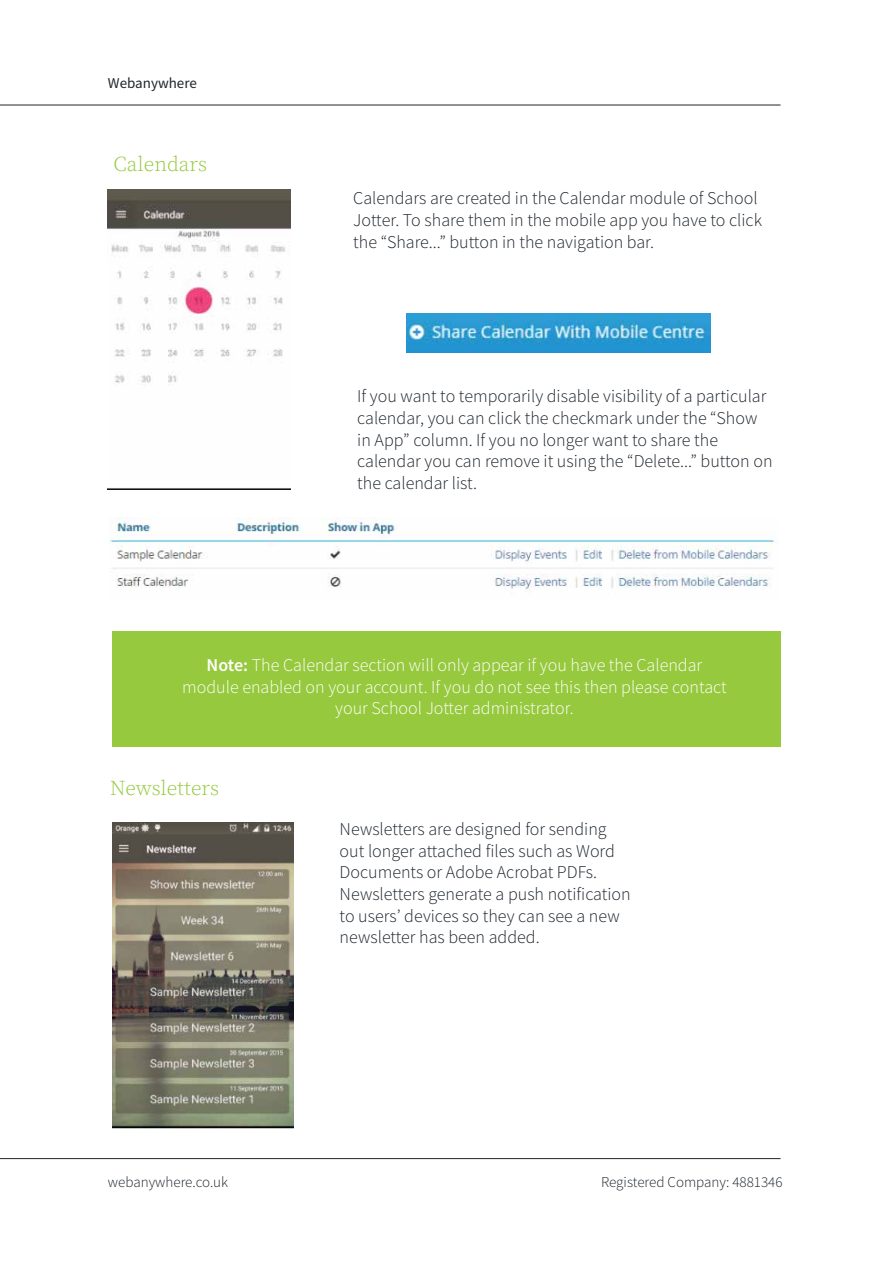
<style>
.page{position:relative;width:893px;height:1263px;background:#fff}
.page>*{position:absolute;margin:0;border:0;box-sizing:border-box;transform-origin:0 0}
.t1{font:300 21px "Source Serif Pro";color:#96c93d}
.t2{font:300 18px/21.6px "Source Sans Pro";color:#1e252c}
.t3{font:300 18px/21.6px "Source Sans Pro";color:#fff;text-align:center}
.t4{font:300 15px "Source Sans Pro";color:#1e252c}
.t5{font:15px "Source Sans Pro";color:#1e252c}
.s1{font-weight:600}
</style>
<div class="page">
<hr style="left:0;top:105px;width:780px;height:1px;background:#1e252c">
<hr style="left:0;top:1158px;width:780px;height:1px;background:#1e252c">
<div style="left:112px;top:631px;width:668px;height:116px;background:#96c93d"></div>
<img style="left:407px;top:313px;width:303px;height:40px">
<img style="left:110px;top:517px;width:665px;height:73px">
<img style="left:113px;top:822px;width:180px;height:306px">
<img style="left:108px;top:190px;width:182px;height:300px">
<p class="t5" style="left:108px;top:73px;width:90px">Webanywhere</p>
<p class="t1" style="left:114px;top:151px;width:95px">Calendars</p>
<p class="t2" style="left:353px;top:188px;width:410px">Calendars are created in the Calendar module of School<br>Jotter. To share them in the mobile app you have to click the “Share...” button in the navigation bar.</p>
<p class="t2" style="left:357px;top:386px;width:417px">If you want to temporarily disable visibility of a particular calendar, you can click the checkmark under the “Show in App” column. If you no longer want to share the calendar you can remove it using the “Delete...” button on the calendar list.</p>
<p class="t3" style="left:182px;top:654px;width:546px"><span class="s1">Note:</span> The Calendar section will only appear if you have the Calendar module enabled on your account. If you do not see this then please contact your School Jotter administrator.</p>
<p class="t1" style="left:110px;top:775px;width:110px">Newsletters</p>
<p class="t2" style="left:340px;top:818px;width:293px">Newsletters are designed for sending out longer attached files such as Word Documents or Adobe Acrobat PDFs.<br>Newsletters generate a push notification to users’ devices so they can see a new newsletter has been added.</p>
<p class="t4" style="left:108px;top:1173px;width:122px">webanywhere.co.uk</p>
<p class="t4" style="left:601px;top:1173px;width:183px">Registered Company: 4881346</p>
</div>
